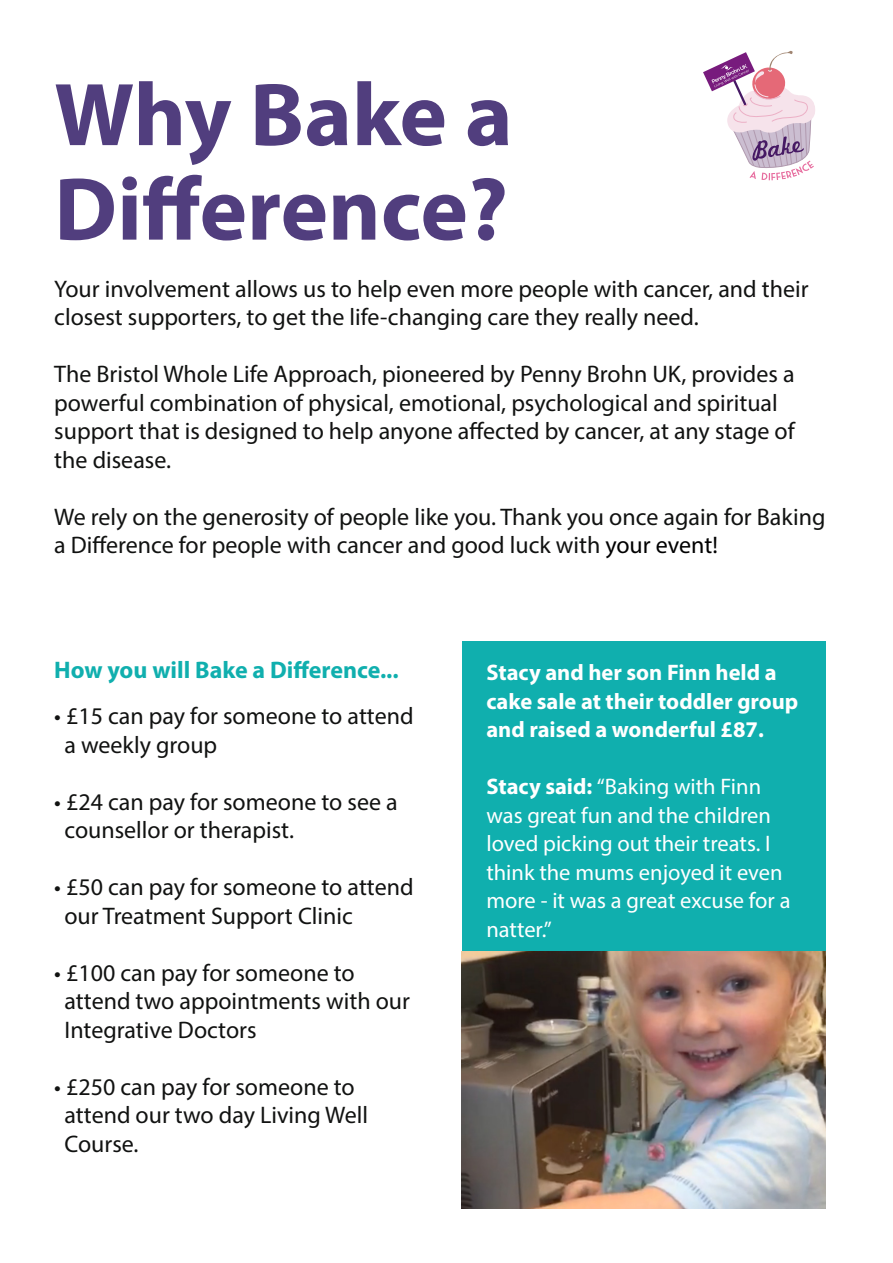
<style>
.page{position:relative;width:893px;height:1263px;background:#fff}
.page>*{position:absolute;margin:0;border:0;box-sizing:border-box;transform-origin:0 0}
.t1{font:700 90px/94.5px "Myriad Pro";color:#513e7e}
.t2{font:24px/28.5px "Myriad Pro";color:#111211}
.t3{font:700 24px "Myriad Pro";color:#10afae}
.t4{font:22.5px/28.5px "Myriad Pro";color:#fff}
.t5{font:700 22.5px/28.5px "Myriad Pro";color:#fff}
.s1{color:#000}
.s2{font-weight:700}
</style>
<div class="page">
<div style="left:462px;top:642px;width:364px;height:567px;background:#10afae"></div>
<svg style="left:703px;top:50px;width:112px;height:130px"></svg>
<img style="left:462px;top:952px;width:364px;height:257px">
<h1 class="t1" style="left:54px;top:65px;width:460px">Why Bake a<br>Difference?</h1>
<p class="t2" style="left:54px;top:274px;width:756px">Your involvement allows us to help even more people with cancer, and their closest supporters, to get the life-changing care they really need.</p>
<p class="t2" style="left:54px;top:359px;width:742px">The Bristol Whole Life Approach, pioneered by Penny Brohn UK, provides a powerful combination of physical, emotional, psychological and spiritual support that is designed to help anyone affected by cancer, at any stage of the disease.</p>
<p class="t2" style="left:54px;top:502px;width:773px">We rely on the generosity of people like you. Thank you once again for Baking a Difference for people with cancer and good luck with <span class="s1">your event!</span></p>
<p class="t3" style="left:54px;top:654px;width:346px">How you will Bake a Difference...</p>
<p class="t2" style="left:64px;top:701px;width:351px;text-indent:-10px">• £15 can pay for someone to attend a weekly group</p>
<p class="t2" style="left:64px;top:787px;width:335px;text-indent:-10px">• £24 can pay for someone to see a counsellor or therapist.</p>
<p class="t2" style="left:64px;top:872px;width:351px;text-indent:-10px">• £50 can pay for someone to attend our Treatment Support Clinic</p>
<p class="t2" style="left:64px;top:958px;width:347px;text-indent:-10px">• £100 can pay for someone to attend two appointments with our<br>Integrative Doctors</p>
<p class="t2" style="left:64px;top:1072px;width:305px;text-indent:-10px">• £250 can pay for someone to attend our two day Living Well<br>Course.</p>
<p class="t5" style="left:486px;top:658px;width:314px">Stacy and her son Finn held a cake sale at their toddler group and raised a wonderful £87.</p>
<p class="t4" style="left:486px;top:772px;width:306px"><span class="s2">Stacy said:</span> “Baking with Finn was great fun and the children loved picking out their treats. I think the mums enjoyed it even more - it was a great excuse for a natter.”</p>
</div>
